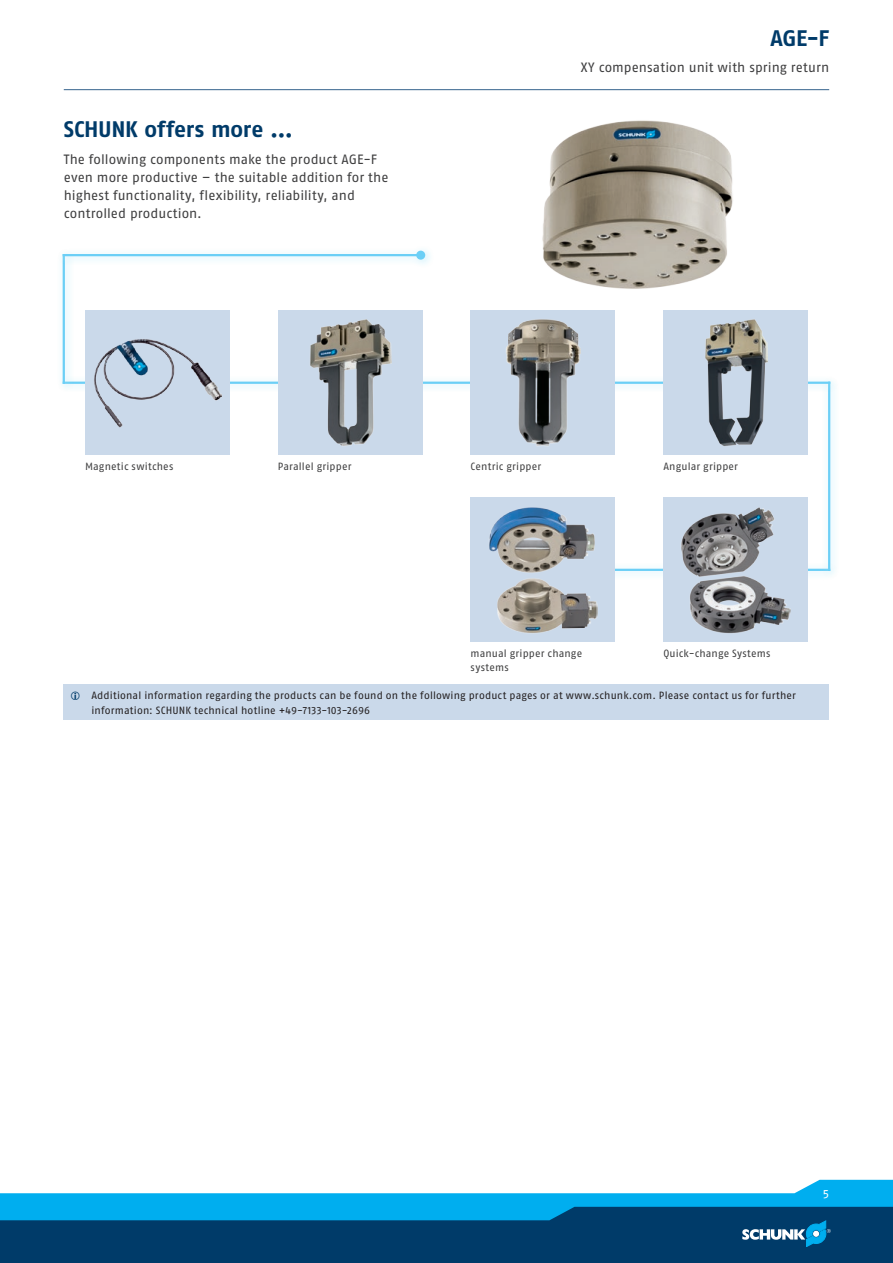
<style>
.page{position:relative;width:893px;height:1263px;background:#fff}
.page>*{position:absolute;margin:0;border:0;box-sizing:border-box;transform-origin:0 0}
.t1{font:700 22.5px "SCHUNK Fago Pro";letter-spacing:-.01em;color:#003b69}
.t2{font:13.5px/18px "SCHUNK Fago Pro";letter-spacing:.005em;color:#3e3e3f}
.t3{font:12px "SCHUNK Fago Pro";color:#fff}
.t4{font:10.5px/14.2px "SCHUNK Fago Pro";letter-spacing:.015em;color:#231f20}
.t5{font:10.5px "SCHUNK Fago Pro";letter-spacing:.015em;color:#3e3e3f}
.t6{font:10.5px "SCHUNK Fago Pro";letter-spacing:.035em;color:#3e3e3f}
</style>
<div class="page">
<hr style="left:0;top:595px;width:1px;height:612px;background:#cad9ea">
<div style="left:0;top:1202px;width:893px;height:61px;background:#003b69"></div>
<svg style="left:0;top:1180px;width:893px;height:67px"></svg>
<div style="left:590px;top:559px;width:249px;height:21px;background:#f7fdfe"></div>
<hr style="left:600px;top:569px;width:229px;height:2px;background:#6bcff6">
<div style="left:818px;top:373px;width:22px;height:207px;background:#fff;opacity:.75"></div>
<hr style="left:828px;top:383px;width:2px;height:187px;background:#6bcff6">
<div style="left:54px;top:372px;width:785px;height:21px;background:#fff;opacity:.75"></div>
<hr style="left:64px;top:382px;width:765px;height:2px;background:#6bcff6">
<div style="left:56px;top:248px;width:19px;height:145px;background:#fff"></div>
<div style="left:53px;top:245px;width:21px;height:148px;background:#fff;opacity:.75"></div>
<hr style="left:63px;top:255px;width:2px;height:128px;background:#6bcff6">
<div style="left:54px;top:241px;width:381px;height:28px;background:#fff"></div>
<hr style="left:64px;top:254px;width:357px;height:2px;background:#6bcff6">
<div style="left:416px;top:251px;width:9px;height:9px;background:#6bcff6;border-radius:50%"></div>
<hr style="left:64px;top:89px;width:765px;height:1px;background:#35628d">
<img style="left:542px;top:120px;width:191px;height:169px">
<div style="left:85px;top:310px;width:145px;height:145px;background:#cad9ea"></div>
<img style="left:94px;top:339px;width:127px;height:88px">
<div style="left:278px;top:310px;width:144px;height:145px;background:#cad9ea"></div>
<img style="left:310px;top:319px;width:81px;height:127px">
<div style="left:471px;top:310px;width:144px;height:145px;background:#cad9ea"></div>
<img style="left:506px;top:319px;width:75px;height:127px">
<div style="left:663px;top:310px;width:145px;height:145px;background:#cad9ea"></div>
<img style="left:705px;top:319px;width:62px;height:127px">
<div style="left:663px;top:497px;width:145px;height:145px;background:#cad9ea"></div>
<img style="left:681px;top:507px;width:110px;height:127px">
<div style="left:471px;top:497px;width:144px;height:145px;background:#cad9ea"></div>
<img style="left:489px;top:507px;width:108px;height:126px">
<div style="left:64px;top:685px;width:765px;height:35px;background:#cad9ea"></div>
<h1 class="t1" style="left:64px;top:116px;width:231px">SCHUNK offers more ...</h1>
<p class="t2" style="left:64px;top:150px;width:326px">The following components make the product AGE-F even more productive – the suitable addition for the highest functionality, flexibility, reliability, and controlled production.</p>
<h1 class="t1" style="left:770px;top:24px;width:60px">AGE-F</h1>
<p class="t2" style="left:581px;top:59px;width:250px">XY compensation unit with spring return</p>
<p class="t5" style="left:85px;top:460px;width:90px">Magnetic switches</p>
<p class="t5" style="left:278px;top:460px;width:75px">Parallel gripper</p>
<p class="t5" style="left:471px;top:460px;width:72px">Centric gripper</p>
<p class="t5" style="left:663px;top:460px;width:76px">Angular gripper</p>
<p class="t5" style="left:471px;top:647px;width:113px">manual gripper change</p>
<p class="t5" style="left:663px;top:647px;width:109px">Quick-change Systems</p>
<p class="t6" style="left:471px;top:661px;width:40px">systems</p>
<p class="t4" style="left:91px;top:688px;width:706px">Additional information regarding the products can be found on the following product pages or at www.schunk.com. Please contact us for further information: SCHUNK technical hotline +49-7133-103-2696</p>
<p class="t3" style="left:823px;top:1186px;width:8px">5</p>
</div>
